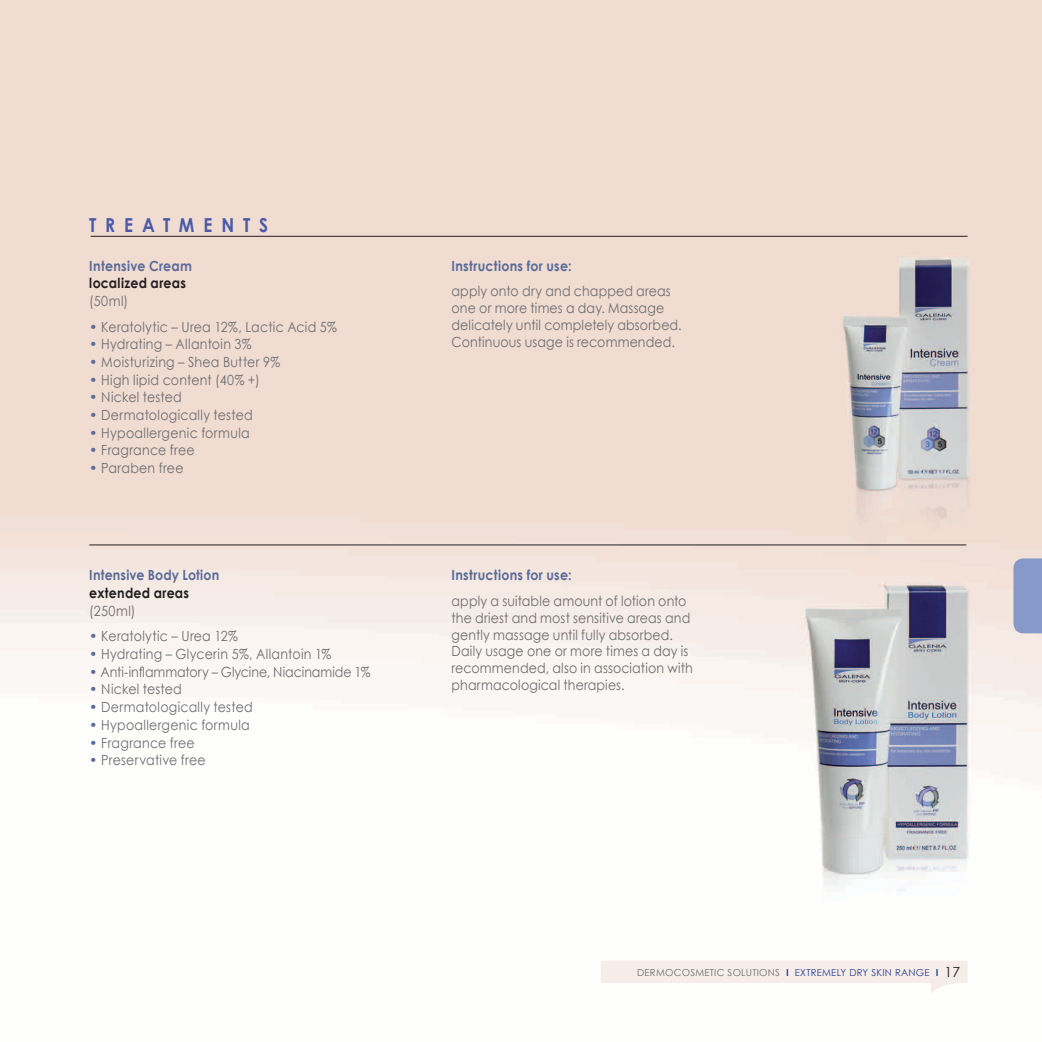
<style>
.page{position:relative;width:1042px;height:1042px;background:#fff}
.page>*{position:absolute;margin:0;border:0;box-sizing:border-box;transform-origin:0 0}
.t1{font:700 19.25px "Century Gothic";letter-spacing:.505em;color:#4b5aa8;scale:.9 1}
.t2{font:14px/16.8px "Century Gothic";letter-spacing:.015em;color:#6c6d70;scale:.9 1}
.t3{font:700 14px "Century Gothic";letter-spacing:.02em;color:#5a6b9a;scale:.9 1}
.t4{font:14px "Century Gothic";letter-spacing:-.005em;color:#6c6d70;scale:.9 1}
.t5{font:700 14px "Century Gothic";letter-spacing:.02em;color:#231f20;scale:.9 1}
.t6{font:9.62px "Century Gothic";letter-spacing:.025em;color:#6c6d70}
.s1{color:#5a6b9a}
.s2{font-weight:700;color:#223f99}
.s3{color:#223f99}
.s4{font-size:14px;color:#231f20}
</style>
<div class="page">
<img style="left:0;top:0;width:1042px;height:983px">
<div style="left:601px;top:960px;width:366px;height:23px;background:#f7ede8;border-radius:2px"></div>
<svg style="left:931px;top:983px;width:26px;height:10px"></svg>
<div style="left:1013px;top:558px;width:29px;height:75px;background:#8699c8"></div>
<hr style="left:91px;top:236px;width:876px;height:1px;background:#231f20">
<hr style="left:89px;top:544px;width:877px;height:1px;background:#231f20">
<p class="t1" style="left:89px;top:213px;width:200px">TREATMENTS</p>
<p class="t3" style="left:89px;top:257px;width:116px">Intensive Cream</p>
<p class="t5" style="left:89px;top:274px;width:109px">localized areas</p>
<p class="t2" style="left:89px;top:292px;width:45px">(50ml)</p>
<p class="t2" style="left:89px;top:318px;width:277px"><span class="s1">•</span> Keratolytic – Urea 12%, Lactic Acid 5%</p>
<p class="t2" style="left:89px;top:336px;width:182px"><span class="s1">•</span> Hydrating – Allantoin 3%</p>
<p class="t2" style="left:89px;top:353px;width:214px"><span class="s1">•</span> Moisturizing – Shea Butter 9%</p>
<p class="t2" style="left:89px;top:371px;width:191px"><span class="s1">•</span> High lipid content (40% +)</p>
<p class="t2" style="left:89px;top:389px;width:104px"><span class="s1">•</span> Nickel tested</p>
<p class="t2" style="left:89px;top:406px;width:183px"><span class="s1">•</span> Dermatologically tested</p>
<p class="t2" style="left:89px;top:424px;width:180px"><span class="s1">•</span> Hypoallergenic formula</p>
<p class="t2" style="left:89px;top:442px;width:119px"><span class="s1">•</span> Fragrance free</p>
<p class="t2" style="left:89px;top:459px;width:106px"><span class="s1">•</span> Paraben free</p>
<p class="t3" style="left:89px;top:566px;width:146px">Intensive Body Lotion</p>
<p class="t5" style="left:89px;top:584px;width:112px">extended areas</p>
<p class="t2" style="left:89px;top:602px;width:53px">(250ml)</p>
<p class="t2" style="left:89px;top:628px;width:167px"><span class="s1">•</span> Keratolytic – Urea 12%</p>
<p class="t2" style="left:89px;top:645px;width:270px"><span class="s1">•</span> Hydrating – Glycerin 5%, Allantoin 1%</p>
<p class="t4" style="left:89px;top:663px;width:314px"><span class="s1">•</span> Anti-inflammatory – Glycine, Niacinamide 1%</p>
<p class="t2" style="left:89px;top:681px;width:104px"><span class="s1">•</span> Nickel tested</p>
<p class="t2" style="left:89px;top:698px;width:183px"><span class="s1">•</span> Dermatologically tested</p>
<p class="t2" style="left:89px;top:716px;width:180px"><span class="s1">•</span> Hypoallergenic formula</p>
<p class="t2" style="left:89px;top:734px;width:119px"><span class="s1">•</span> Fragrance free</p>
<p class="t2" style="left:89px;top:751px;width:131px"><span class="s1">•</span> Preservative free</p>
<p class="t3" style="left:451px;top:257px;width:135px">Instructions for use:</p>
<p class="t2" style="left:451px;top:283px;width:257px">apply onto dry and chapped areas one or more times a day. Massage delicately until completely absorbed.<br>Continuous usage is recommended.</p>
<p class="t3" style="left:451px;top:566px;width:135px">Instructions for use:</p>
<p class="t2" style="left:451px;top:592px;width:269px">apply a suitable amount of lotion onto the driest and most sensitive areas and gently massage until fully absorbed.<br>Daily usage one or more times a day is recommended, also in association with pharmacological therapies.</p>
<p class="t6" style="left:637px;top:967px;width:325px">DERMOCOSMETIC SOLUTIONS <span class="s2">I</span> <span class="s3">EXTREMELY DRY SKIN RANGE</span> <span class="s2">I</span> <span class="s4">17</span></p>
</div>
